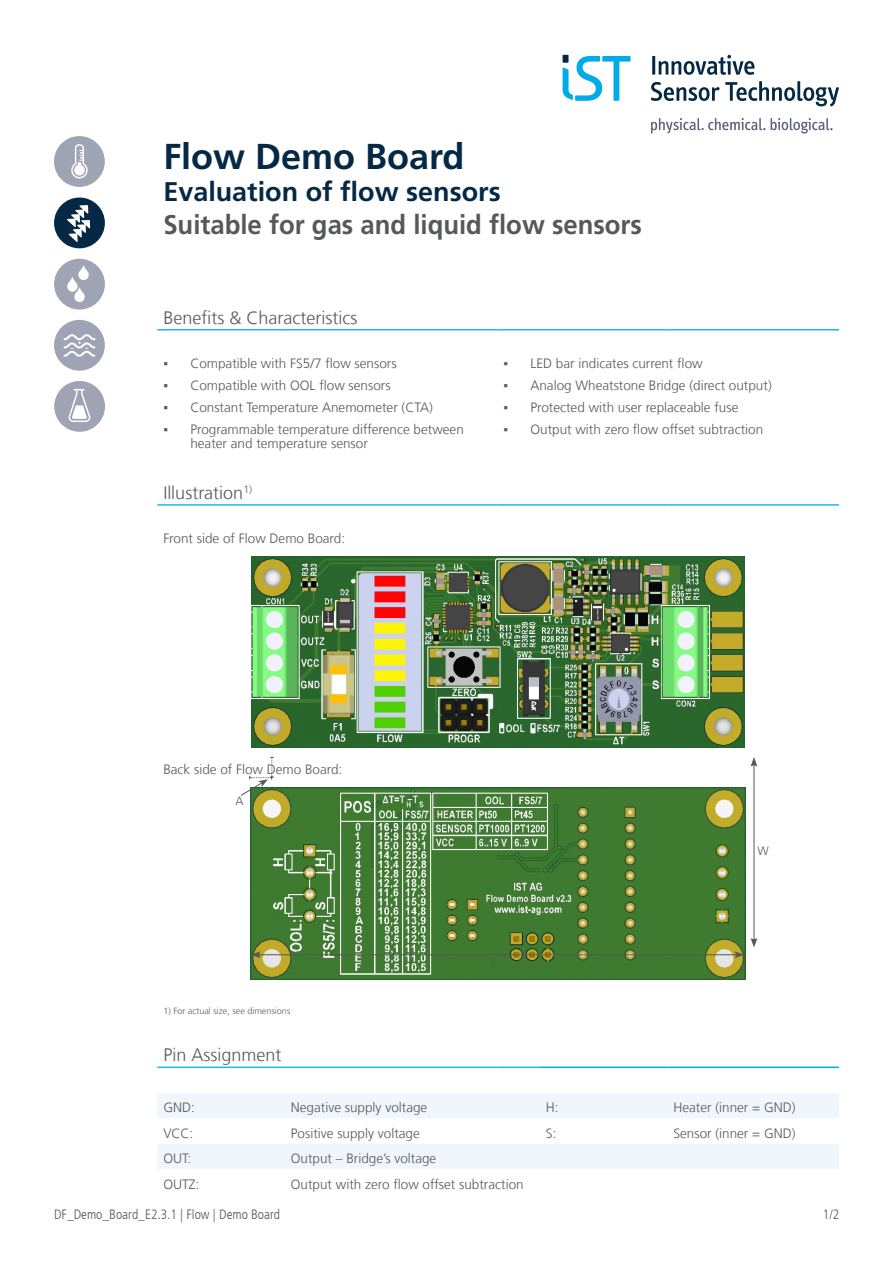
<style>
.page{position:relative;width:893px;height:1263px;background:#fff}
.page>*{position:absolute;margin:0;border:0;box-sizing:border-box;transform-origin:0 0}
.Heading{font:700 36px "Frutiger LT Com";color:#052844}
.Brief_Description{font:700 27px "Frutiger LT Com";color:#57585a;scale:.95 1}
.Heading2{font:700 27px "Frutiger LT Com";color:#052844}
.Subheading{font:300 18px "Frutiger LT Com";color:#57585a}
.Subheading-2{font:300 13.5px/13.5px "Frutiger LT Com";color:#57585a}
.Text{font:300 13.5px "Frutiger LT Com";color:#57585a}
.t1{font:300 condensed 13.5px "Frutiger LT Com";color:#57585a}
.Text-2{font:300 12px "Frutiger LT Com";color:#57585a}
.Text-3{font:300 9px "Frutiger LT Com";color:#57585a}
.s1{font-family:"Calibri";font-weight:400}
</style>
<div class="page">
<svg style="left:158px;top:1093px;width:681px;height:76px;fill:#f0f7fc"></svg>
<hr style="left:157px;top:329px;width:128px;height:1px;background:#1db8eb">
<hr style="left:285px;top:329px;width:212px;height:1px;background:#1db8eb">
<hr style="left:497px;top:329px;width:43px;height:1px;background:#1db8eb">
<hr style="left:540px;top:329px;width:127px;height:1px;background:#1db8eb">
<hr style="left:667px;top:329px;width:172px;height:1px;background:#1db8eb">
<hr style="left:157px;top:504px;width:128px;height:2px;background:#1db8eb">
<hr style="left:285px;top:504px;width:212px;height:2px;background:#1db8eb">
<hr style="left:497px;top:504px;width:43px;height:2px;background:#1db8eb">
<hr style="left:540px;top:504px;width:127px;height:2px;background:#1db8eb">
<hr style="left:667px;top:504px;width:172px;height:2px;background:#1db8eb">
<hr style="left:157px;top:1066px;width:128px;height:2px;background:#1db8eb">
<hr style="left:285px;top:1066px;width:212px;height:2px;background:#1db8eb">
<hr style="left:497px;top:1066px;width:43px;height:2px;background:#1db8eb">
<hr style="left:540px;top:1066px;width:127px;height:2px;background:#00abe7">
<hr style="left:667px;top:1066px;width:172px;height:2px;background:#00abe7">
<img style="left:252px;top:557px;width:493px;height:190px">
<img style="left:251px;top:788px;width:494px;height:191px">
<hr style="left:258px;top:954px;width:479px;height:1px;background:#57585a">
<svg style="left:251px;top:951px;width:9px;height:7px"></svg>
<svg style="left:735px;top:951px;width:9px;height:7px"></svg>
<hr style="left:754px;top:764px;width:1px;height:176px;background:#57585a">
<svg style="left:750px;top:757px;width:7px;height:9px"></svg>
<svg style="left:750px;top:938px;width:7px;height:9px"></svg>
<svg style="left:241px;top:757px;width:33px;height:39px"></svg>
<svg style="left:651px;top:81px;width:188px;height:26px"></svg>
<hr style="left:652px;top:56px;width:3px;height:19px;background:#052844">
<svg style="left:659px;top:55px;width:95px;height:20px"></svg>
<svg style="left:771px;top:118px;width:62px;height:16px"></svg>
<svg style="left:651px;top:118px;width:114px;height:16px"></svg>
<div style="left:563px;top:55px;width:5px;height:8px;background:#052844"></div>
<svg style="left:563px;top:56px;width:68px;height:45px"></svg>
<svg style="left:54px;top:136px;width:51px;height:51px"></svg>
<div style="left:54px;top:197px;width:51px;height:51px;background:#052844;border-radius:50%"></div>
<svg style="left:67px;top:205px;width:23px;height:37px"></svg>
<div style="left:54px;top:259px;width:51px;height:51px;background:#9fa4b5;border-radius:50%"></div>
<svg style="left:67px;top:265px;width:22px;height:37px"></svg>
<div style="left:54px;top:320px;width:51px;height:51px;background:#9fa4b5;border-radius:50%"></div>
<svg style="left:64px;top:334px;width:31px;height:23px"></svg>
<div style="left:54px;top:381px;width:51px;height:51px;background:#9fa4b5;border-radius:50%"></div>
<svg style="left:69px;top:389px;width:21px;height:33px"></svg>
<p class="Heading" style="left:163px;top:135px;width:303px">Flow Demo Board</p>
<p class="Heading2" style="left:163px;top:176px;width:339px">Evaluation of flow sensors</p>
<p class="Brief_Description" style="left:163px;top:208px;width:505px">Suitable for gas and liquid flow sensors</p>
<p class="Subheading" style="left:163px;top:307px;width:196px">Benefits &amp; Characteristics</p>
<p class="Subheading-2" style="left:163px;top:357px;width:235px"><span class="s1">▪</span> Compatible with FS5/7 flow sensors</p>
<p class="Subheading-2" style="left:503px;top:357px;width:201px"><span class="s1">▪</span> LED bar indicates current flow</p>
<p class="Subheading-2" style="left:163px;top:379px;width:229px"><span class="s1">▪</span> Compatible with OOL flow sensors</p>
<p class="Subheading-2" style="left:503px;top:379px;width:270px"><span class="s1">▪</span> Analog Wheatstone Bridge (direct output)</p>
<p class="Subheading-2" style="left:163px;top:401px;width:271px"><span class="s1">▪</span> Constant Temperature Anemometer (CTA)</p>
<p class="Subheading-2" style="left:503px;top:401px;width:237px"><span class="s1">▪</span> Protected with user replaceable fuse</p>
<p class="Subheading-2" style="left:190px;top:423px;width:275px;text-indent:-27px"><span class="s1">▪</span> Programmable temperature difference between heater and temperature sensor</p>
<p class="Subheading-2" style="left:503px;top:423px;width:261px"><span class="s1">▪</span> Output with zero flow offset subtraction</p>
<p class="Subheading" style="left:163px;top:482px;width:90px">Illustration<sup>1)</sup></p>
<p class="Text" style="left:163px;top:531px;width:183px">Front side of Flow Demo Board:</p>
<p class="Text" style="left:163px;top:762px;width:181px">Back side of Flow Demo Board:</p>
<p class="Text-2" style="left:235px;top:794px;width:10px">A</p>
<p class="Text-2" style="left:491px;top:956px;width:7px">L</p>
<p class="Text-2" style="left:757px;top:844px;width:13px">W</p>
<p class="Text-3" style="left:163px;top:1005px;width:129px">1) For actual size, see dimensions</p>
<p class="Subheading" style="left:163px;top:1044px;width:120px">Pin Assignment</p>
<p class="Subheading-2" style="left:163px;top:1101px;width:33px">GND:</p>
<p class="Subheading-2" style="left:291px;top:1101px;width:138px">Negative supply voltage</p>
<p class="Subheading-2" style="left:546px;top:1101px;width:14px">H:</p>
<p class="Subheading-2" style="left:673px;top:1101px;width:124px">Heater (inner = GND)</p>
<p class="Subheading-2" style="left:163px;top:1126px;width:32px">VCC:</p>
<p class="Subheading-2" style="left:291px;top:1126px;width:131px">Positive supply voltage</p>
<p class="Subheading-2" style="left:546px;top:1126px;width:12px">S:</p>
<p class="Subheading-2" style="left:673px;top:1126px;width:124px">Sensor (inner = GND)</p>
<p class="Subheading-2" style="left:163px;top:1152px;width:29px">OUT:</p>
<p class="Subheading-2" style="left:291px;top:1152px;width:147px">Output – Bridge’s voltage</p>
<p class="Subheading-2" style="left:163px;top:1177px;width:38px">OUTZ:</p>
<p class="Subheading-2" style="left:291px;top:1177px;width:234px">Output with zero flow offset subtraction</p>
<p class="t1" style="left:54px;top:1207px;width:228px">DF_Demo_Board_E2.3.1 | Flow | Demo Board</p>
<p class="t1" style="left:823px;top:1207px;width:18px">1/2</p>
</div>
